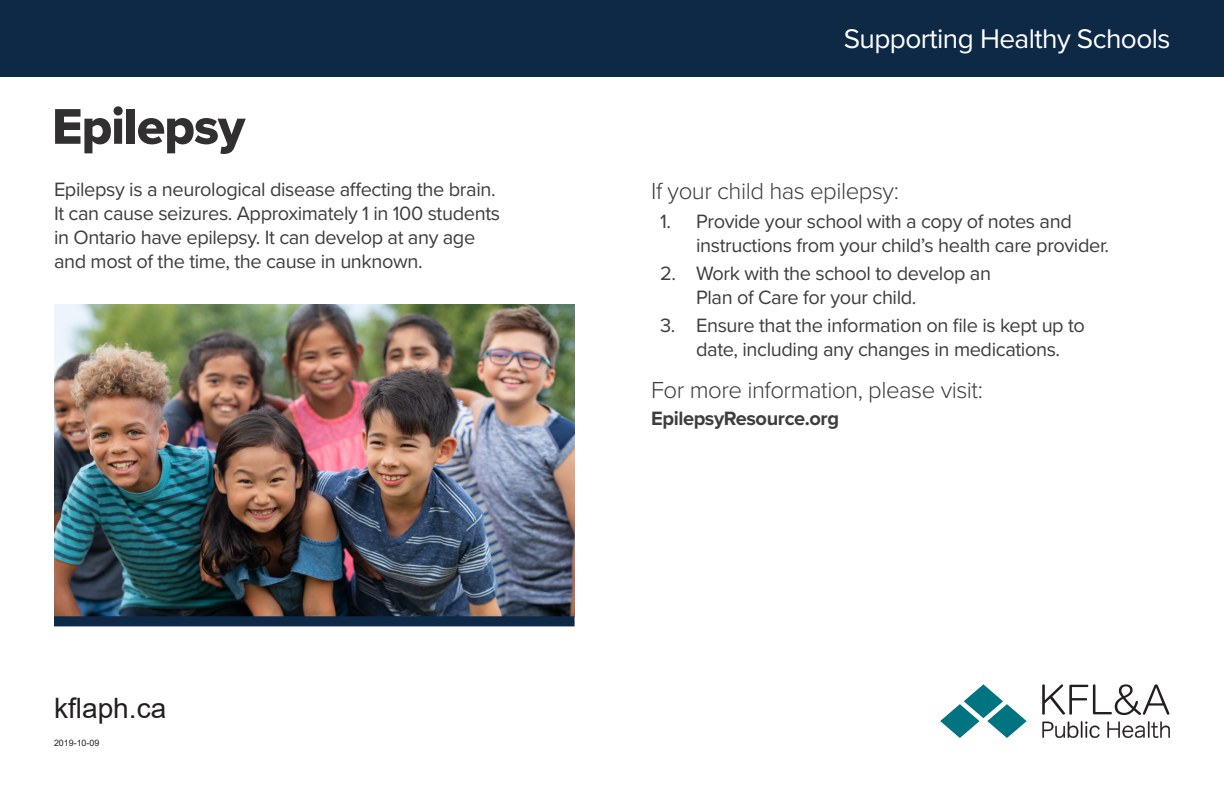
<style>
.page{position:relative;width:1224px;height:792px;background:#fff}
.page>*{position:absolute;margin:0;border:0;box-sizing:border-box;transform-origin:0 0}
.t1{font:52px "Proxima Nova Extrabld";letter-spacing:-.02em;color:#312f30}
.t2{font:28px "Proxima Nova";letter-spacing:-.02em;color:#fff}
.t3{font:28px "Arial";color:#231f20}
.t4{font:300 24px "Proxima Nova";letter-spacing:-.02em;color:#3e3e3f}
.t5{font:20px/24px "Proxima Nova";letter-spacing:-.02em;color:#3e3e3f}
.t6{font:700 20px "Proxima Nova";letter-spacing:-.02em;color:#3e3e3f}
.t7{font:8.8px "Arial";color:#231f20}
</style>
<div class="page">
<svg style="left:1042px;top:684px;width:127px;height:31px"></svg>
<svg style="left:1042px;top:721px;width:58px;height:17px"></svg>
<svg style="left:1107px;top:721px;width:63px;height:17px"></svg>
<svg style="left:940px;top:684px;width:87px;height:54px"></svg>
<div style="left:0;top:0;width:1224px;height:76px;background:#0d2946"></div>
<img style="left:54px;top:305px;width:521px;height:311px">
<div style="left:54px;top:616px;width:521px;height:10px;background:#0d2946"></div>
<p class="t2" style="left:844px;top:18px;width:328px">Supporting Healthy Schools</p>
<p class="t1" style="left:52px;top:88px;width:195px">Epilepsy</p>
<p class="t5" style="left:54px;top:177px;width:448px">Epilepsy is a neurological disease affecting the brain.<br>It can cause seizures. Approximately 1 in 100 students in Ontario have epilepsy. It can develop at any age and most of the time, the cause in unknown.</p>
<p class="t4" style="left:651px;top:173px;width:249px">If your child has epilepsy:</p>
<p class="t5" style="left:696px;top:208px;width:415px;text-indent:-36px">1. Provide your school with a copy of notes and instructions from your child’s health care provider.</p>
<p class="t5" style="left:696px;top:260px;width:296px;text-indent:-36px">2. Work with the school to develop an<br>Plan of Care for your child.</p>
<p class="t5" style="left:660px;top:313px;width:426px;text-align:center">3. Ensure that the information on file is kept up to date, including any changes in medications.</p>
<p class="t4" style="left:651px;top:372px;width:333px">For more information, please visit:</p>
<p class="t6" style="left:651px;top:403px;width:189px">EpilepsyResource.org</p>
<h2 class="t3" style="left:54px;top:689px;width:114px">kflaph.ca</h2>
<p class="t7" style="left:54px;top:737px;width:47px">2019-10-09</p>
</div>
